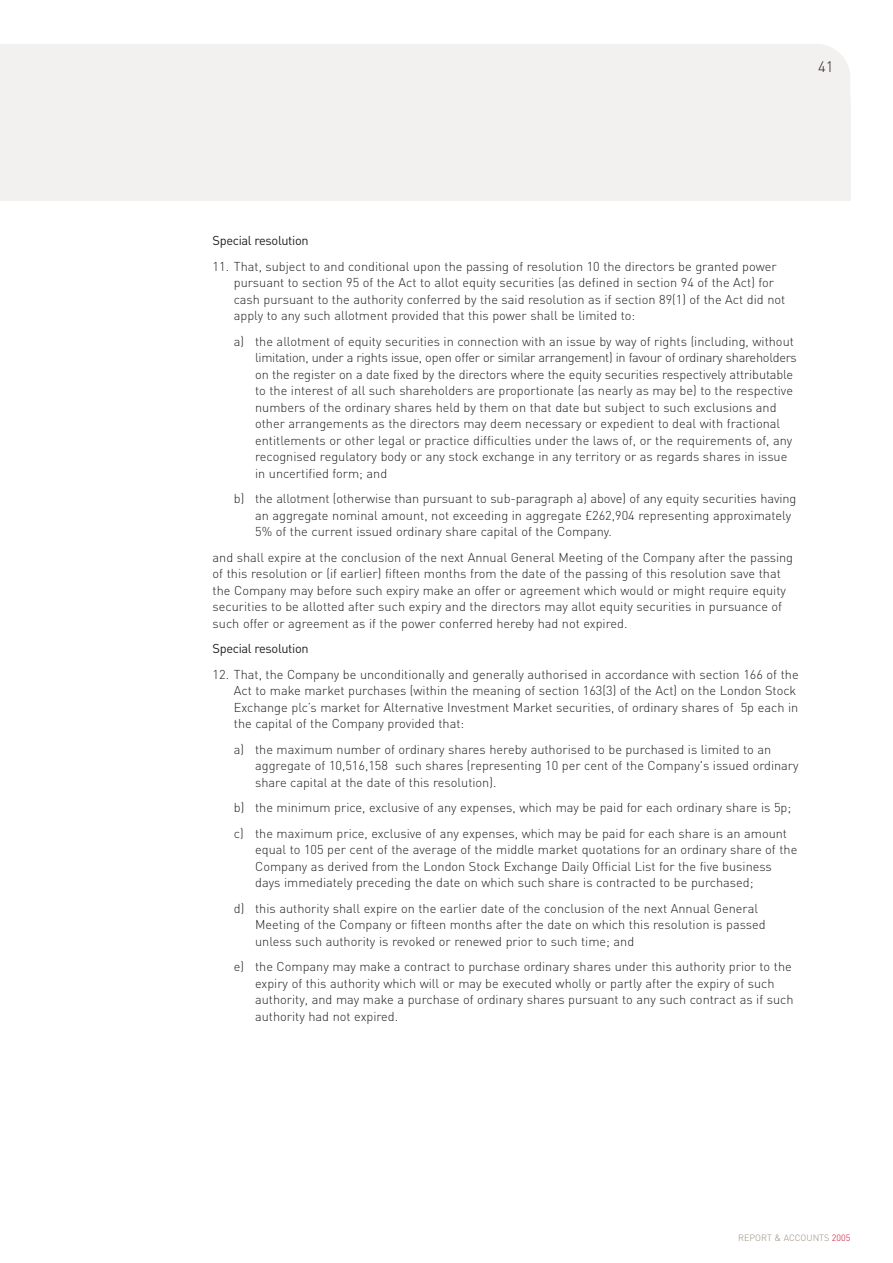
<style>
.page{position:relative;width:893px;height:1263px;background:#fff}
.page>*{position:absolute;margin:0;border:0;box-sizing:border-box;transform-origin:0 0}
.t1{font:300 15px "DIN";color:#231f20}
.t2{font:300 12.75px/16.5px "DIN";color:#231f20}
.t3{font:12.75px "DIN";letter-spacing:-.025em;color:#231f20}
.t4{font:300 9px "DIN";color:#998b7d}
.s1{color:#c3102f}
</style>
<div class="page">
<div style="left:0;top:44px;width:850px;height:59px;background:#f3f1ef"></div>
<div style="left:0;top:103px;width:850px;height:98px;background:#f3f1ef"></div>
<p class="t1" style="left:818px;top:62px;width:17px">41</p>
<p class="t3" style="left:213px;top:236px;width:98px">Special resolution</p>
<p class="t2" style="left:234px;top:260px;width:553px;text-indent:-21px">11. That, subject to and conditional upon the passing of resolution 10 the directors be granted power pursuant to section 95 of the Act to allot equity securities (as defined in section 94 of the Act) for cash pursuant to the authority conferred by the said resolution as if section 89(1) of the Act did not apply to any such allotment provided that this power shall be limited to:</p>
<p class="t2" style="left:255px;top:335px;width:543px;text-indent:-21px">a) the allotment of equity securities in connection with an issue by way of rights (including, without limitation, under a rights issue, open offer or similar arrangement) in favour of ordinary shareholders on the register on a date fixed by the directors where the equity securities respectively attributable to the interest of all such shareholders are proportionate (as nearly as may be) to the respective numbers of the ordinary shares held by them on that date but subject to such exclusions and other arrangements as the directors may deem necessary or expedient to deal with fractional entitlements or other legal or practice difficulties under the laws of, or the requirements of, any recognised regulatory body or any stock exchange in any territory or as regards shares in issue in uncertified form; and</p>
<p class="t2" style="left:255px;top:493px;width:543px;text-indent:-21px">b) the allotment (otherwise than pursuant to sub-paragraph a) above) of any equity securities having an aggregate nominal amount, not exceeding in aggregate £262,904 representing approximately<br>5% of the current issued ordinary share capital of the Company.</p>
<p class="t2" style="left:213px;top:551px;width:582px">and shall expire at the conclusion of the next Annual General Meeting of the Company after the passing of this resolution or (if earlier) fifteen months from the date of the passing of this resolution save that the Company may before such expiry make an offer or agreement which would or might require equity securities to be allotted after such expiry and the directors may allot equity securities in pursuance of such offer or agreement as if the power conferred hereby had not expired.</p>
<p class="t3" style="left:213px;top:644px;width:98px">Special resolution</p>
<p class="t2" style="left:234px;top:668px;width:566px;text-indent:-21px">12. That, the Company be unconditionally and generally authorised in accordance with section 166 of the Act to make market purchases (within the meaning of section 163(3) of the Act) on the London Stock Exchange plc’s market for Alternative Investment Market securities, of ordinary shares of 5p each in the capital of the Company provided that:</p>
<p class="t2" style="left:255px;top:743px;width:545px;text-indent:-21px">a) the maximum number of ordinary shares hereby authorised to be purchased is limited to an aggregate of 10,516,158 such shares (representing 10 per cent of the Company's issued ordinary share capital at the date of this resolution).</p>
<p class="t2" style="left:234px;top:797px;width:559px;line-height:25.5px">b) the minimum price, exclusive of any expenses, which may be paid for each ordinary share is 5p; c) the maximum price, exclusive of any expenses, which may be paid for each share is an amount</p>
<p class="t2" style="left:255px;top:844px;width:544px">equal to 105 per cent of the average of the middle market quotations for an ordinary share of the<br>Company as derived from the London Stock Exchange Daily Official List for the five business days immediately preceding the date on which such share is contracted to be purchased;</p>
<p class="t2" style="left:255px;top:902px;width:512px;text-indent:-21px">d) this authority shall expire on the earlier date of the conclusion of the next Annual General<br>Meeting of the Company or fifteen months after the date on which this resolution is passed unless such authority is revoked or renewed prior to such time; and</p>
<p class="t2" style="left:255px;top:961px;width:540px;text-indent:-21px">e) the Company may make a contract to purchase ordinary shares under this authority prior to the expiry of this authority which will or may be executed wholly or partly after the expiry of such authority, and may make a purchase of ordinary shares pursuant to any such contract as if such authority had not expired.</p>
<p class="t4" style="left:738px;top:1235px;width:114px">REPORT &amp; ACCOUNTS <span class="s1">2005</span></p>
</div>
